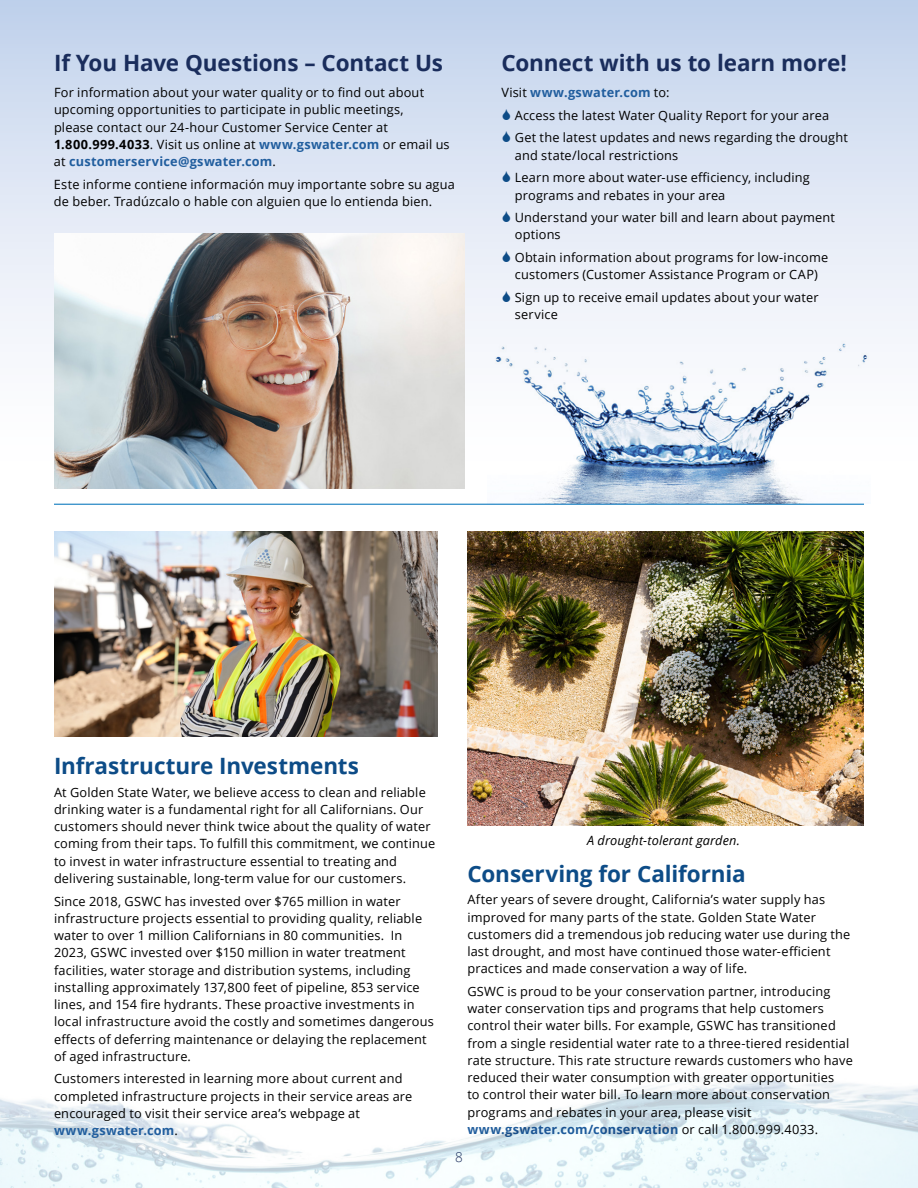
<style>
.page{position:relative;width:918px;height:1188px;background:#fff}
.page>*{position:absolute;margin:0;border:0;box-sizing:border-box;transform-origin:0 0}
.t1{font:700 22.5px "Open Sans";letter-spacing:-.005em;color:#1a2d5c}
.t2{font:700 22.5px "Open Sans";letter-spacing:-.005em;color:#0d4c87}
.t3{font:300 13.5px "Open Sans";color:#1a2d5c}
.t4{font:12.75px/17.2px "Open Sans";letter-spacing:.015em;color:#000}
.t5{font:italic 12.75px "Open Sans";letter-spacing:.01em;color:#000}
.s1{font-weight:700}
.s2{font-weight:700;color:#215e9e}
</style>
<div class="page">
<img style="left:0;top:1074px;width:918px;height:114px">
<div style="left:0;top:0;width:918px;height:492px;background:linear-gradient(to bottom,#c4d4ed,#fff)"></div>
<hr style="left:54px;top:504px;width:810px;height:1px;background:#0073ba">
<img style="left:55px;top:233px;width:409px;height:256px">
<img style="left:488px;top:266px;width:383px;height:237px">
<img style="left:55px;top:531px;width:382px;height:206px">
<img style="left:467px;top:531px;width:397px;height:294px">
<svg style="left:503px;top:108px;width:7px;height:12px"></svg>
<svg style="left:503px;top:131px;width:7px;height:11px"></svg>
<svg style="left:503px;top:171px;width:7px;height:11px"></svg>
<svg style="left:503px;top:211px;width:7px;height:11px"></svg>
<svg style="left:503px;top:251px;width:7px;height:11px"></svg>
<svg style="left:503px;top:291px;width:7px;height:11px"></svg>
<h1 class="t1" style="left:54px;top:47px;width:391px">If You Have Questions – Contact Us</h1>
<p class="t4" style="left:54px;top:84px;width:397px">For information about your water quality or to find out about upcoming opportunities to participate in public meetings,<br>please contact our 24-hour Customer Service Center at <span class="s1">1.800.999.4033</span>. Visit us online at <span class="s2">www.gswater.com</span> or email us at <span class="s2">customerservice@gswater.com</span>.</p>
<p class="t4" style="left:54px;top:175px;width:402px">Este informe contiene información muy importante sobre su agua de beber. Tradúzcalo o hable con alguien que lo entienda bien.</p>
<h1 class="t1" style="left:501px;top:47px;width:347px">Connect with us to learn more!</h1>
<p class="t4" style="left:515px;top:81px;width:335px;line-height:22.6px;text-indent:-14px">Visit <span class="s2">www.gswater.com</span> to:<br>Access the latest Water Quality Report for your area<br>Get the latest updates and news regarding the drought</p>
<p class="t4" style="left:515px;top:143px;width:296px;line-height:22.6px">and state/local restrictions<br>Learn more about water-use efficiency, including</p>
<p class="t4" style="left:515px;top:183px;width:322px;line-height:22.6px">programs and rebates in your area<br>Understand your water bill and learn about payment</p>
<p class="t4" style="left:515px;top:223px;width:315px;line-height:22.6px">options<br>Obtain information about programs for low-income</p>
<p class="t4" style="left:515px;top:263px;width:305px;line-height:22.6px">customers (Customer Assistance Program or CAP)<br>Sign up to receive email updates about your water</p>
<p class="t4" style="left:515px;top:306px;width:45px">service</p>
<h1 class="t2" style="left:54px;top:750px;width:306px">Infrastructure Investments</h1>
<p class="t4" style="left:54px;top:783px;width:383px">At Golden State Water, we believe access to clean and reliable drinking water is a fundamental right for all Californians. Our customers should never think twice about the quality of water coming from their taps. To fulfill this commitment, we continue to invest in water infrastructure essential to treating and delivering sustainable, long-term value for our customers.</p>
<p class="t4" style="left:54px;top:892px;width:381px">Since 2018, GSWC has invested over $765 million in water infrastructure projects essential to providing quality, reliable water to over 1 million Californians in 80 communities. In 2023, GSWC invested over $150 million in water treatment facilities, water storage and distribution systems, including installing approximately 137,800 feet of pipeline, 853 service lines, and 154 fire hydrants. These proactive investments in local infrastructure avoid the costly and sometimes dangerous effects of deferring maintenance or delaying the replacement of aged infrastructure.</p>
<p class="t4" style="left:54px;top:1070px;width:360px">Customers interested in learning more about current and completed infrastructure projects in their service areas are encouraged to visit their service area’s webpage at <span class="s2">www.gswater.com</span>.</p>
<p class="t5" style="left:587px;top:832px;width:154px">A drought-tolerant garden.</p>
<h1 class="t2" style="left:467px;top:858px;width:280px">Conserving for California</h1>
<p class="t4" style="left:467px;top:891px;width:384px">After years of severe drought, California’s water supply has improved for many parts of the state. Golden State Water customers did a tremendous job reducing water use during the last drought, and most have continued those water-efficient practices and made conservation a way of life.</p>
<p class="t4" style="left:467px;top:982px;width:387px">GSWC is proud to be your conservation partner, introducing water conservation tips and programs that help customers control their water bills. For example, GSWC has transitioned from a single residential water rate to a three-tiered residential rate structure. This rate structure rewards customers who have reduced their water consumption with greater opportunities<br>to control their water bill. To learn more about conservation programs and rebates in your area, please visit <span class="s2">www.gswater.com/conservation</span> or call 1.800.999.4033.</p>
<p class="t3" style="left:455px;top:1147px;width:9px">8</p>
</div>
